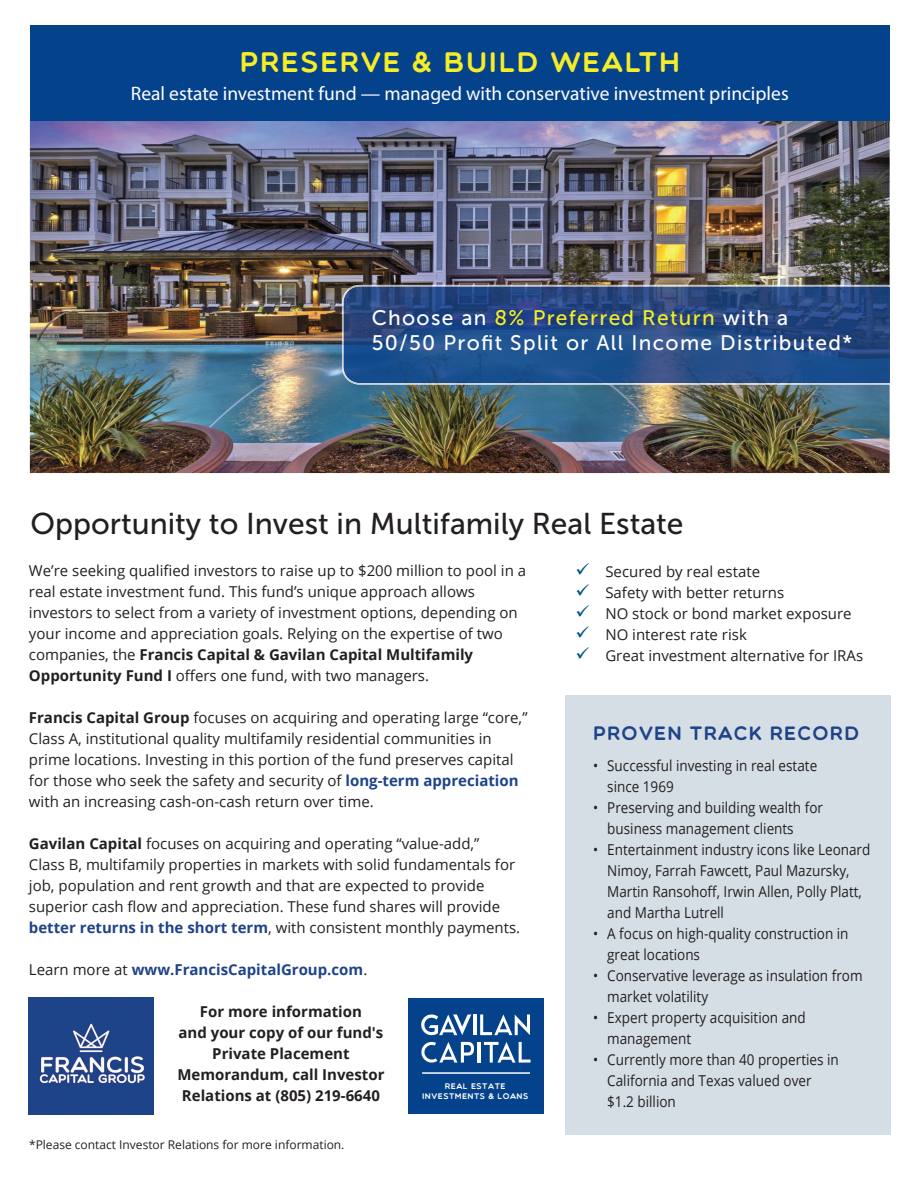
<style>
.page{position:relative;width:918px;height:1188px;background:#fff}
.page>*{position:absolute;margin:0;border:0;box-sizing:border-box;transform-origin:0 0}
.t1{font:30px "Museo Sans 500";color:#231f20}
.t2{font:28.5px "Multicolore";letter-spacing:.065em;color:#f4ed28}
.t3{font:21px/25.2px "Museo Sans 500";letter-spacing:.065em;color:#fff}
.t4{font:19.5px "Myriad Pro";color:#fff}
.t5{font:19.5px "Multicolore";letter-spacing:.065em;color:#1e4389}
.t6{font:15px/21px "Open Sans";color:#231f20}
.t7{font:15px/21px "Open Sans";color:#231f20;scale:.9 1}
.t8{font:700 15px/21px "Open Sans";color:#231f20;text-align:center}
.t9{font:700 15px "Open Sans";color:#1e4389}
.t10{font:12px "Open Sans";color:#231f20}
.t11{font:8.25px/9.8px "Multicolore";letter-spacing:.065em;color:#fff;text-align:center}
.s1{color:#f4ed28}
.s2{font-weight:700}
.s3{font-weight:700;color:#1e4389}
.s4{font-weight:400;color:#231f20}
.s5{color:#005480}
</style>
<div class="page">
<img style="left:30px;top:121px;width:860px;height:191px">
<img style="left:30px;top:312px;width:322px;height:161px">
<img style="left:352px;top:385px;width:538px;height:88px">
<img style="left:342px;top:285px;width:548px;height:100px">
<div style="left:408px;top:998px;width:135px;height:116px;background:#05428c"></div>
<svg style="left:421px;top:1014px;width:50px;height:21px"></svg>
<hr style="left:474px;top:1014px;width:3px;height:21px;background:#fff">
<svg style="left:480px;top:1014px;width:50px;height:21px"></svg>
<svg style="left:421px;top:1042px;width:53px;height:21px"></svg>
<hr style="left:478px;top:1042px;width:3px;height:21px;background:#fff">
<svg style="left:484px;top:1042px;width:47px;height:21px"></svg>
<hr style="left:422px;top:1072px;width:108px;height:2px;background:#fff">
<img style="left:29px;top:998px;width:125px;height:116px">
<div style="left:30px;top:26px;width:860px;height:95px;background:#05428c"></div>
<div style="left:565px;top:695px;width:326px;height:440px;background:#d6dee5"></div>
<h2 class="t2" style="left:240px;top:45px;width:441px">PRESERVE &amp; BUILD WEALTH</h2>
<h3 class="t4" style="left:131px;top:81px;width:659px">Real estate investment fund — managed with conservative investment principles</h3>
<h3 class="t3" style="left:372px;top:305px;width:482px">Choose an <span class="s1">8% Preferred Return</span> with a<br>50/50 Profit Split or All Income Distributed*</h3>
<h1 class="t1" style="left:30px;top:508px;width:655px">Opportunity to Invest in Multifamily Real Estate</h1>
<p class="t6" style="left:29px;top:559px;width:499px">We’re seeking qualified investors to raise up to $200 million to pool in a real estate investment fund. This fund’s unique approach allows investors to select from a variety of investment options, depending on your income and appreciation goals. Relying on the expertise of two companies, the <span class="s2">Francis Capital &amp; Gavilan Capital Multifamily Opportunity Fund I</span> offers one fund, with two managers.</p>
<p class="t6" style="left:29px;top:706px;width:500px"><span class="s2">Francis Capital Group</span> focuses on acquiring and operating large “core,” Class A, institutional quality multifamily residential communities in prime locations. Investing in this portion of the fund preserves capital for those who seek the safety and security of <span class="s3">long-term appreciation </span>with an increasing cash-on-cash return over time.</p>
<p class="t6" style="left:29px;top:832px;width:493px"><span class="s2">Gavilan Capital</span> focuses on acquiring and operating “value-add,”<br>Class B, multifamily properties in markets with solid fundamentals for job, population and rent growth and that are expected to provide superior cash flow and appreciation. These fund shares will provide <span class="s3">better returns in the short term</span>, with consistent monthly payments.</p>
<p class="t9" style="left:29px;top:959px;width:340px"><span class="s4">Learn more at</span> www.FrancisCapitalGroup.com<span class="s4">.</span></p>
<p class="t8" style="left:177px;top:1000px;width:209px">For more information<br>and your copy of our fund's<br>Private Placement<br>Memorandum, call Investor<br>Relations at (805) 219-6640</p>
<p class="t10" style="left:29px;top:1136px;width:317px">*Please contact Investor Relations for more information.</p>
<p class="t11" style="left:422px;top:1081px;width:108px">REAL ESTATE<br>INVESTMENTS &amp; LOANS</p>
<p class="t6" style="left:575px;top:561px;width:186px"><span class="s5">✓</span> Secured by real estate</p>
<p class="t6" style="left:575px;top:582px;width:210px"><span class="s5">✓</span> Safety with better returns</p>
<p class="t6" style="left:575px;top:603px;width:278px"><span class="s5">✓</span> NO stock or bond market exposure</p>
<p class="t6" style="left:575px;top:624px;width:173px"><span class="s5">✓</span> NO interest rate risk</p>
<p class="t6" style="left:575px;top:645px;width:289px"><span class="s5">✓</span> Great investment alternative for IRAs</p>
<h3 class="t5" style="left:593px;top:721px;width:267px">PROVEN TRACK RECORD</h3>
<p class="t7" style="left:607px;top:755px;width:235px;text-indent:-14px">• Successful investing in real estate since 1969</p>
<p class="t7" style="left:607px;top:797px;width:241px;text-indent:-14px">• Preserving and building wealth for business management clients</p>
<p class="t7" style="left:607px;top:839px;width:294px;text-indent:-14px">• Entertainment industry icons like Leonard Nimoy, Farrah Fawcett, Paul Mazursky, Martin Ransohoff, Irwin Allen, Polly Platt, and Martha Lutrell</p>
<p class="t7" style="left:607px;top:923px;width:270px;text-indent:-14px">• A focus on high-quality construction in great locations</p>
<p class="t7" style="left:607px;top:965px;width:285px;text-indent:-14px">• Conservative leverage as insulation from market volatility</p>
<p class="t7" style="left:607px;top:1007px;width:222px;text-indent:-14px">• Expert property acquisition and management</p>
<p class="t7" style="left:607px;top:1049px;width:259px;text-indent:-14px">• Currently more than 40 properties in<br>California and Texas valued over $1.2 billion</p>
</div>
